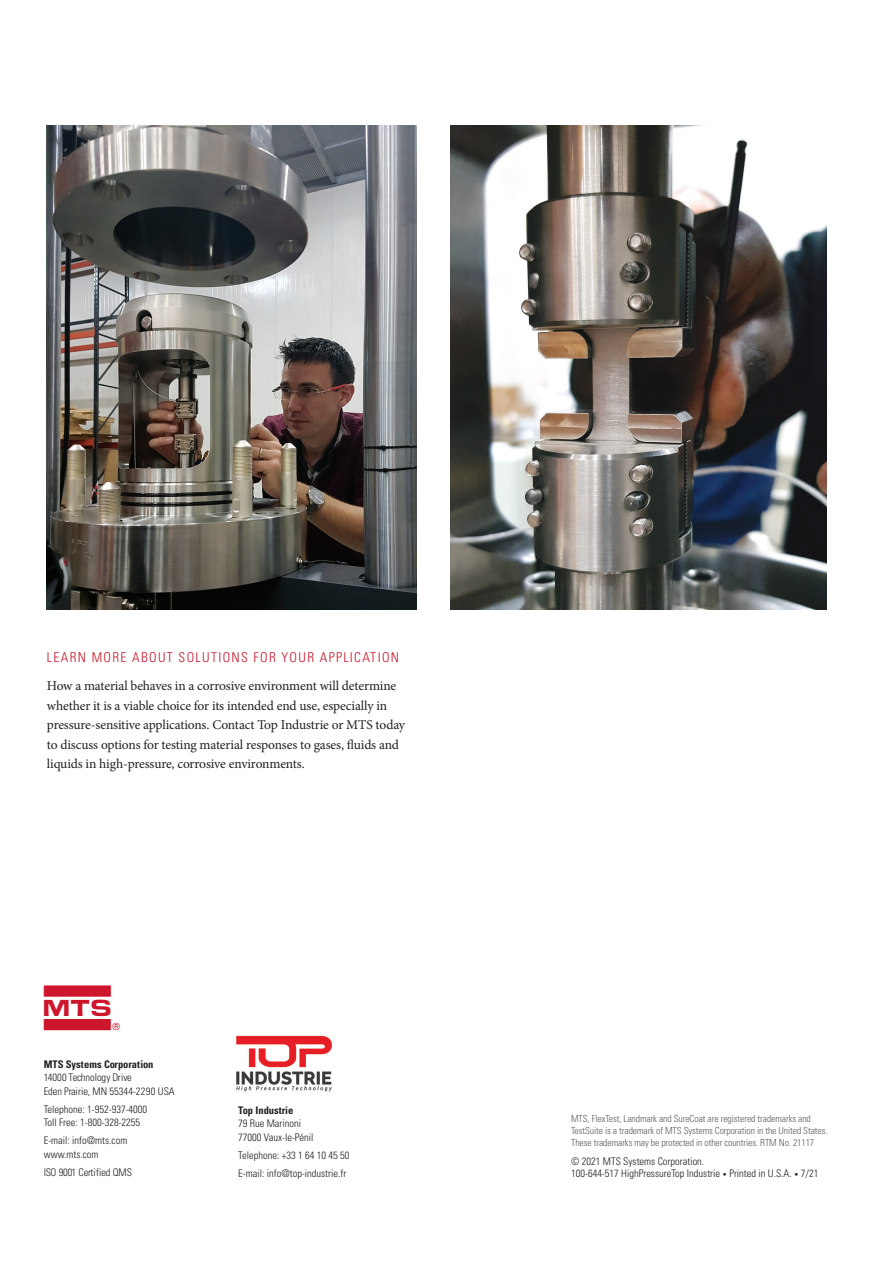
<style>
.page{position:relative;width:893px;height:1263px;background:#fff}
.page>*{position:absolute;margin:0;border:0;box-sizing:border-box;transform-origin:0 0}
.t1{font:49.5px "MTS Systems";color:#cd152c}
.t2{font:13.5px/19.5px "Minion Pro";letter-spacing:-.01em;color:#231f20}
.t3{font:300 condensed 13.5px "Univers";letter-spacing:.1em;color:#cd152c}
.t4{font:300 condensed 10.5px/13.5px "Univers";color:#231f20}
.t5{font:300 condensed 10.5px/12px "Univers LT Std";color:#231f20}
.t6{font:700 condensed 10.5px "Univers";color:#231f20}
.t7{font:300 condensed 9.75px/12px "Univers LT Std";letter-spacing:-.01em;color:#5f5f62}
.s1{font-size:7.5px}
</style>
<div class="page">
<img style="left:47px;top:126px;width:370px;height:483px">
<img style="left:450px;top:126px;width:376px;height:483px">
<img style="left:236px;top:1035px;width:96px;height:57px">
<p class="t3" style="left:47px;top:649px;width:354px">LEARN MORE ABOUT SOLUTIONS FOR YOUR APPLICATION</p>
<p class="t2" style="left:47px;top:676px;width:360px">How a material behaves in a corrosive environment will determine whether it is a viable choice for its intended end use, especially in pressure-sensitive applications. Contact Top Industrie or MTS today to discuss options for testing material responses to gases, fluids and liquids in high-pressure, corrosive environments.</p>
<h1 class="t1" style="left:41px;top:985px;width:82px">l</h1>
<p class="t6" style="left:44px;top:1057px;width:111px">MTS Systems Corporation</p>
<p class="t4" style="left:44px;top:1071px;width:133px">14000 Technology Drive<br>Eden Prairie, MN 55344-2290 USA</p>
<p class="t4" style="left:44px;top:1102px;width:105px">Telephone: 1-952-937-4000<br>Toll Free: 1-800-328-2255</p>
<p class="t4" style="left:44px;top:1134px;width:85px">E-mail: info@mts.com www.mts.com</p>
<p class="t4" style="left:44px;top:1165px;width:90px">ISO 9001 Certified QMS</p>
<p class="t6" style="left:238px;top:1103px;width:57px">Top Industrie</p>
<p class="t4" style="left:238px;top:1117px;width:77px">79 Rue Marinoni<br>77000 Vaux-le-Pénil</p>
<p class="t4" style="left:238px;top:1146px;width:113px;line-height:18px">Telephone: +33 1 64 10 45 50<br>E-mail: info@top-industrie.fr</p>
<p class="t7" style="left:571px;top:1113px;width:258px">MTS, FlexTest, Landmark and SureCoat are registered trademarks and<br>TestSuite is a trademark of MTS Systems Corporation in the United States.<br>These trademarks may be protected in other countries. RTM No. 21117</p>
<p class="t5" style="left:571px;top:1155px;width:249px">© 2021 MTS Systems Corporation.<br>100-644-517 HighPressureTop Industrie <span class="s1">•</span> Printed in U.S.A. <span class="s1">•</span> 7/21</p>
</div>
